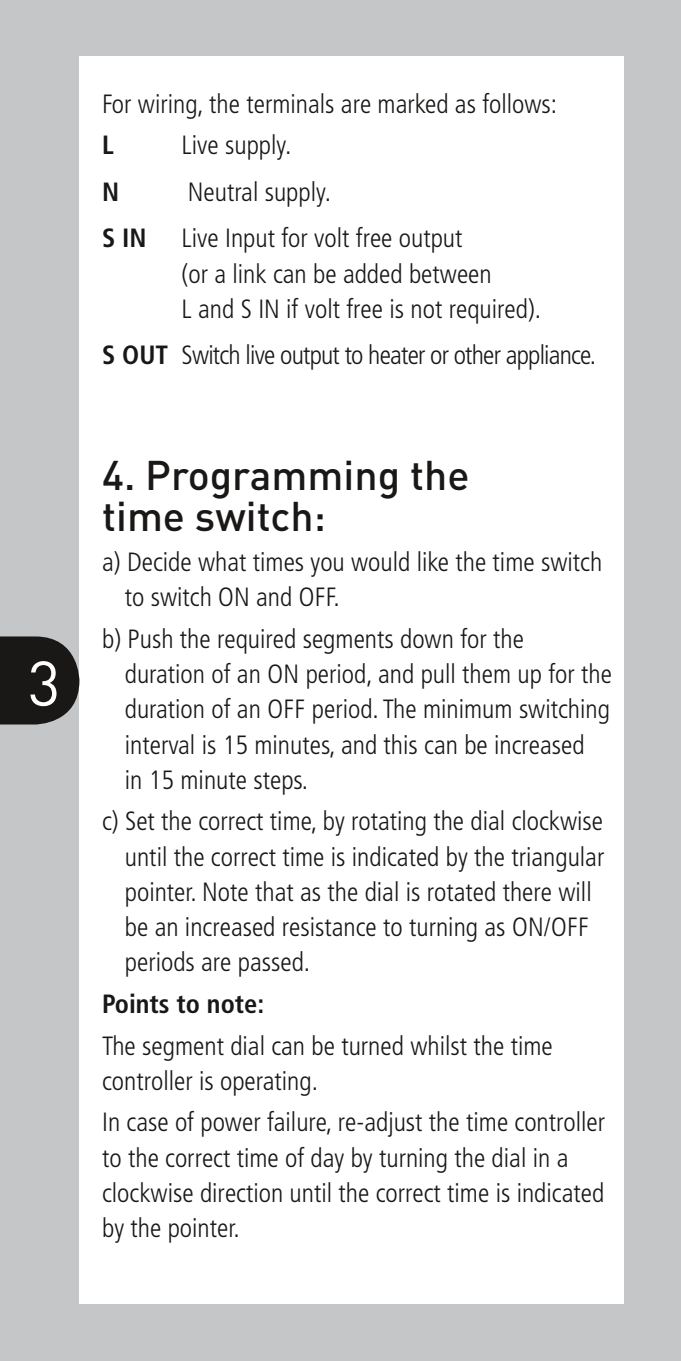
<style>
.page{position:relative;width:681px;height:1361px;background:#fff}
.page>*{position:absolute;margin:0;border:0;box-sizing:border-box;transform-origin:0 0}
.t1{font:62px "DIN";color:#fff}
.t2{font:500 40.8px/40.8px "DIN";color:#1a1817}
.t3{font:300 condensed 26.4px/35.2px "Frutiger LT";color:#1a1817}
.t4{font:300 condensed 26.4px "Frutiger LT";letter-spacing:-.03em;color:#1a1817}
.t5{font:700 condensed 26.4px "Frutiger LT";color:#1a1817}
.s1{font-weight:700}
</style>
<div class="page">
<div style="left:0;top:0;width:680px;height:1361px;background:#c5c6c8"></div>
<div style="left:79px;top:57px;width:545px;height:1247px;background:#fff"></div>
<svg style="left:0;top:636px;width:79px;height:89px;background:#2d2c2b"></svg>
<h1 class="t1" style="left:28px;top:645px;width:34px">3</h1>
<p class="t3" style="left:102px;top:86px;width:456px">For wiring, the terminals are marked as follows:</p>
<p class="t5" style="left:102px;top:129px;width:13px">L</p>
<p class="t3" style="left:181px;top:128px;width:111px">Live supply.</p>
<p class="t5" style="left:102px;top:176px;width:19px">N</p>
<p class="t3" style="left:188px;top:174px;width:145px">Neutral supply.</p>
<p class="t5" style="left:102px;top:222px;width:46px">S IN</p>
<p class="t3" style="left:181px;top:221px;width:361px">Live Input for volt free output<br>(or a link can be added between<br>L and S IN if volt free is not required).</p>
<p class="t4" style="left:102px;top:340px;width:495px"><span class="s1">S OUT</span> Switch live output to heater or other appliance.</p>
<h2 class="t2" style="left:102px;top:453px;width:368px">4. Programming the time switch:</h2>
<p class="t3" style="left:125px;top:545px;width:478px;text-indent:-23px">a) Decide what times you would like the time switch to switch ON and Off.</p>
<p class="t3" style="left:125px;top:621px;width:488px;text-indent:-23px">b) Push the required segments down for the<br>duration of an on period, and pull them up for the duration of an off period. The minimum switching interval is 15 minutes, and this can be increased<br>in 15 minute steps.</p>
<p class="t3" style="left:125px;top:804px;width:481px;text-indent:-23px">c) Set the correct time, by rotating the dial clockwise until the correct time is indicated by the triangular pointer. Note that as the dial is rotated there will be an increased resistance to turning as on/off periods are passed.</p>
<p class="t5" style="left:102px;top:988px;width:163px">Points to note:</p>
<p class="t3" style="left:102px;top:1028px;width:452px">The segment dial can be turned whilst the time controller is operating.</p>
<p class="t3" style="left:102px;top:1105px;width:504px">In case of power failure, re-adjust the time controller to the correct time of day by turning the dial in a clockwise direction until the correct time is indicated by the pointer.</p>
</div>
